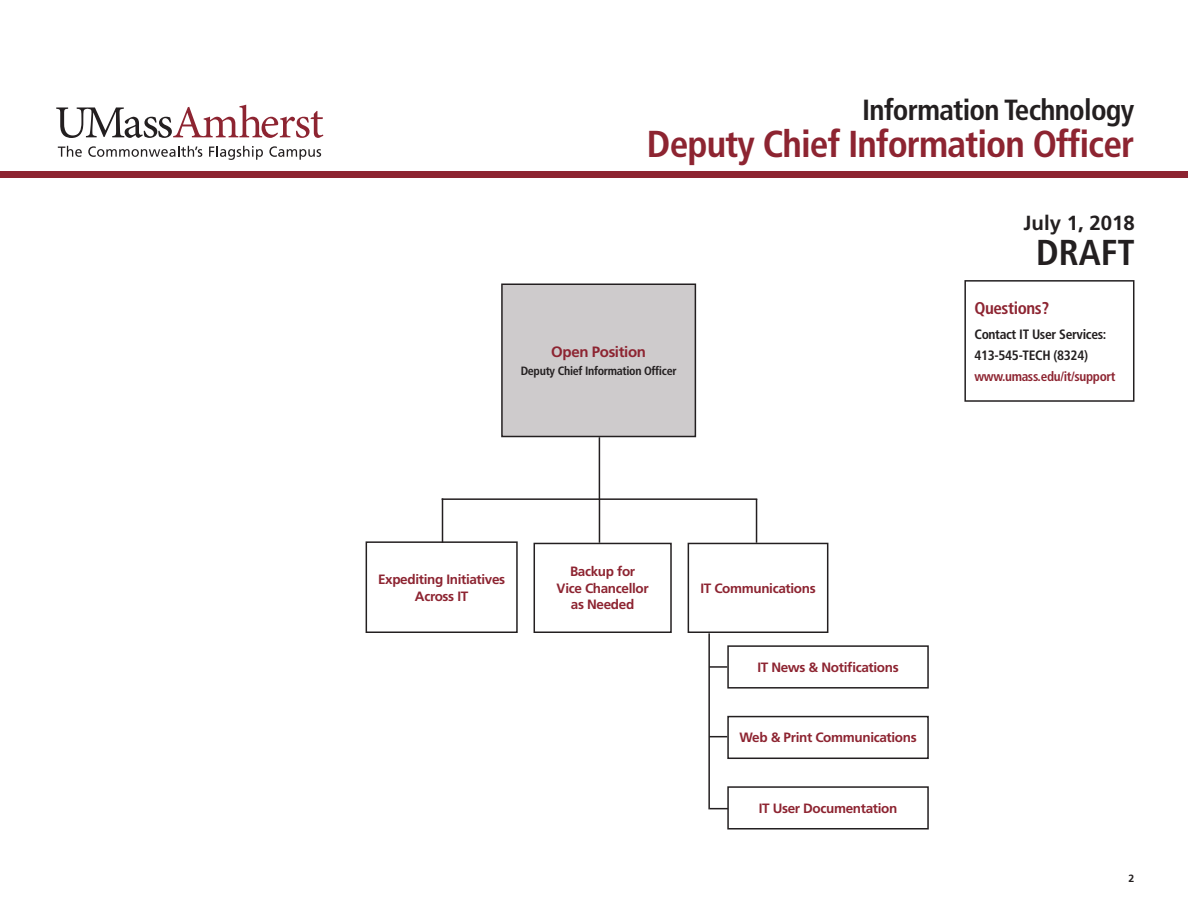
<style>
.page{position:relative;width:1188px;height:918px;background:#fff}
.page>*{position:absolute;margin:0;border:0;box-sizing:border-box;transform-origin:0 0}
.t1{font:700 condensed 37.5px "Frutiger LT Std";letter-spacing:-.025em;color:#8d2431}
.t2{font:700 condensed 36px "Frutiger LT Std";color:#231f20}
.t3{font:700 condensed 29.1px "Frutiger LT Std";letter-spacing:-.025em;color:#231f20}
.t4{font:700 20.4px "Frutiger LT Std";color:#231f20}
.Name{font:700 condensed 17.1px "Frutiger LT Std";letter-spacing:-.025em;color:#8d2431}
.Name-2{font:700 15px "Frutiger LT Std";letter-spacing:-.025em;color:#8d2431}
.Name-3{font:700 13.5px/16.5px "Frutiger LT Std";letter-spacing:-.025em;color:#8d2431;text-align:center}
.Name-4{font:700 condensed 13.5px/20.9px "Frutiger LT Std";letter-spacing:-.025em;color:#231f20}
.Name-5{font:700 condensed 13.2px "Frutiger LT Std";letter-spacing:-.025em;color:#8d2431}
.t5{font:700 condensed 12px "Frutiger LT Std";letter-spacing:-.025em;color:#231f20}
.t6{font:700 10.5px "Frutiger LT Std";color:#231f20}
</style>
<div class="page">
<div style="left:0;top:171px;width:1188px;height:7px;background:#8d2431"></div>
<div style="left:964px;top:280px;width:170px;height:122px;border:2px solid #231f20"></div>
<svg style="left:56px;top:105px;width:267px;height:33px"></svg>
<svg style="left:58px;top:146px;width:24px;height:11px"></svg>
<svg style="left:88px;top:146px;width:114px;height:11px"></svg>
<svg style="left:209px;top:146px;width:54px;height:14px"></svg>
<svg style="left:269px;top:146px;width:52px;height:14px"></svg>
<div style="left:534px;top:543px;width:138px;height:90px;border:2px solid #231f20"></div>
<hr style="left:442px;top:498px;width:315px;height:2px;background:#231f20">
<hr style="left:599px;top:437px;width:1px;height:63px;background:#231f20">
<hr style="left:599px;top:499px;width:1px;height:44px;background:#231f20">
<div style="left:366px;top:541px;width:152px;height:92px;border:2px solid #231f20"></div>
<hr style="left:442px;top:498px;width:1px;height:45px;background:#231f20">
<hr style="left:708px;top:633px;width:2px;height:176px;background:#231f20">
<div style="left:727px;top:645px;width:202px;height:44px;border:2px solid #231f20"></div>
<div style="left:727px;top:786px;width:202px;height:44px;border:2px solid #231f20"></div>
<div style="left:727px;top:716px;width:202px;height:43px;border:2px solid #231f20"></div>
<svg style="left:710px;top:808px;width:18px;height:1px"></svg>
<svg style="left:710px;top:736px;width:17px;height:1px"></svg>
<svg style="left:710px;top:666px;width:17px;height:2px"></svg>
<div style="left:688px;top:543px;width:140px;height:90px;border:2px solid #231f20"></div>
<hr style="left:756px;top:499px;width:1px;height:44px;background:#231f20">
<div style="left:502px;top:284px;width:193px;height:152px;background:#cecbcc"></div>
<div style="left:501px;top:284px;width:195px;height:153px;border:2px solid #231f20"></div>
<p class="t3" style="left:862px;top:92px;width:274px">Information Technology</p>
<p class="t1" style="left:647px;top:122px;width:489px">Deputy Chief Information Officer</p>
<h3 class="t4" style="left:1024px;top:210px;width:113px">July 1, 2018</h3>
<p class="Name-2" style="left:551px;top:343px;width:96px">Open Position</p>
<p class="t5" style="left:521px;top:363px;width:157px">Deputy Chief Information Officer</p>
<h2 class="t2" style="left:1036px;top:231px;width:100px">DRAFT</h2>
<p class="Name" style="left:974px;top:298px;width:76px">Questions?</p>
<p class="Name-4" style="left:974px;top:324px;width:134px">Contact IT User Services:<br>413-545-TECH (8324)</p>
<p class="Name-5" style="left:974px;top:368px;width:143px">www.umass.edu/it/support</p>
<p class="Name-3" style="left:378px;top:571px;width:129px">Expediting Initiatives<br>Across IT</p>
<p class="Name-3" style="left:557px;top:564px;width:94px">Backup for<br>Vice Chancellor as Needed</p>
<p class="Name-3" style="left:700px;top:580px;width:117px">IT Communications</p>
<p class="Name-3" style="left:757px;top:659px;width:143px">IT News &amp; Notifications</p>
<p class="Name-3" style="left:739px;top:730px;width:179px">Web &amp; Print Communications</p>
<p class="Name-3" style="left:759px;top:800px;width:140px">IT User Documentation</p>
<p class="t6" style="left:1129px;top:873px;width:7px">2</p>
</div>
